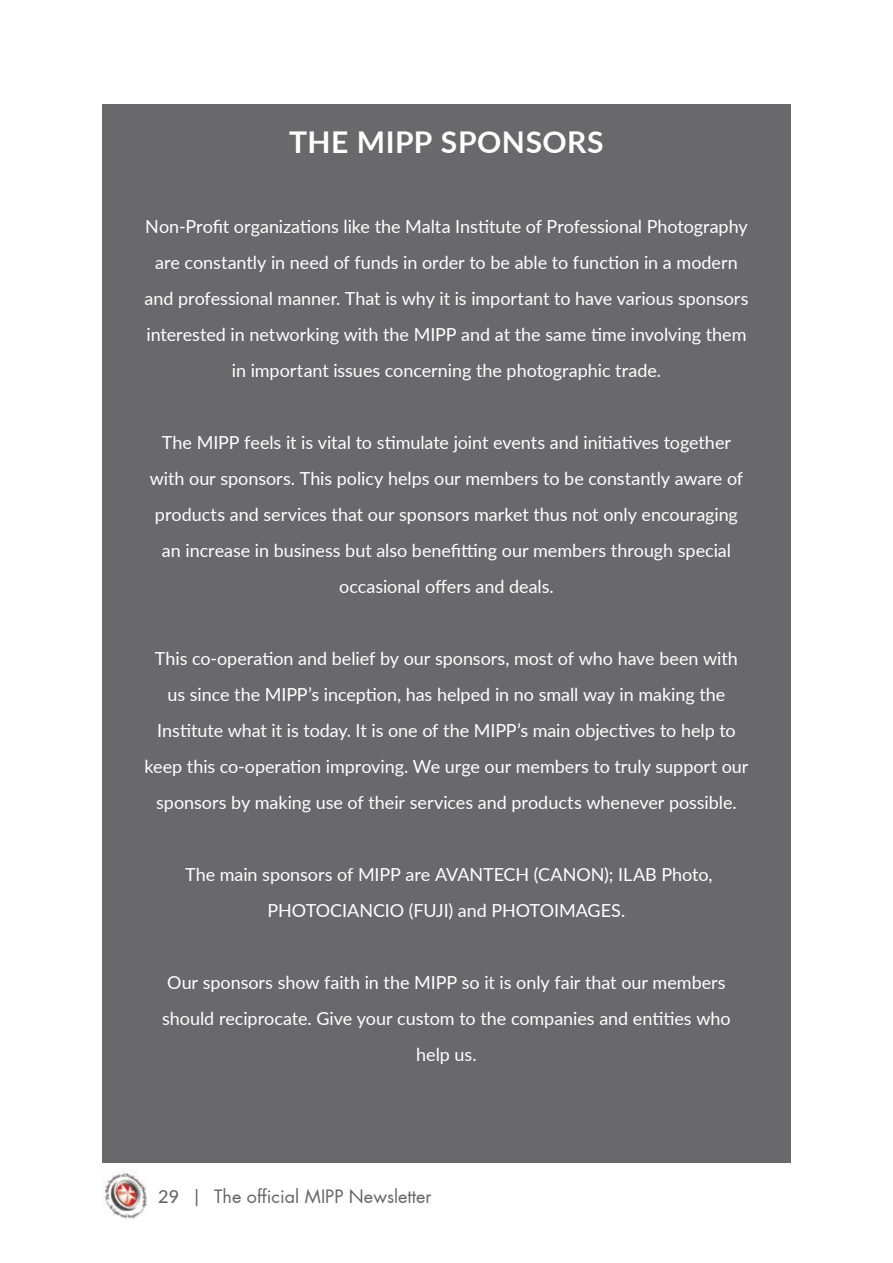
<style>
.page{position:relative;width:893px;height:1263px;background:#fff}
.page>*{position:absolute;margin:0;border:0;box-sizing:border-box;transform-origin:0 0}
.t1{font:700 30px "Lato";letter-spacing:.02em;color:#fff}
.t2{font:18px/36px "Lato";letter-spacing:-.005em;color:#fff;text-align:center}
.t3{font:18px "Futura";color:#666}
.s1{font-family:"Lato";font-weight:500}
</style>
<div class="page">
<img style="left:102px;top:1171px;width:46px;height:49px">
<div style="left:102px;top:104px;width:689px;height:1059px;background:#69696b"></div>
<h1 class="t1" style="left:289px;top:120px;width:316px">THE MIPP SPONSORS</h1>
<p class="t2" style="left:145px;top:208px;width:605px">Non-Profit organizations like the Malta Institute of Professional Photography are constantly in need of funds in order to be able to function in a modern and professional manner. That is why it is important to have various sponsors interested in networking with the MIPP and at the same time involving them in important issues concerning the photographic trade.</p>
<p class="t2" style="left:150px;top:424px;width:595px">The MIPP feels it is vital to stimulate joint events and initiatives together with our sponsors. This policy helps our members to be constantly aware of products and services that our sponsors market thus not only encouraging an increase in business but also benefitting our members through special occasional offers and deals.</p>
<p class="t2" style="left:145px;top:640px;width:605px">This co-operation and belief by our sponsors, most of who have been with us since the MIPP’s inception, has helped in no small way in making the Institute what it is today. It is one of the MIPP’s main objectives to help to keep this co-operation improving. We urge our members to truly support our sponsors by making use of their services and products whenever possible.</p>
<p class="t2" style="left:185px;top:856px;width:529px">The main sponsors of MIPP are AVANTECH (CANON); ILAB Photo,<br>PHOTOCIANCIO (FUJI) and PHOTOIMAGES.</p>
<p class="t2" style="left:162px;top:964px;width:570px">Our sponsors show faith in the MIPP so it is only fair that our members should reciprocate. Give your custom to the companies and entities who help us.</p>
<p class="t3" style="left:158px;top:1185px;width:275px"><span class="s1">29 |</span> The official MIPP Newsletter</p>
</div>
